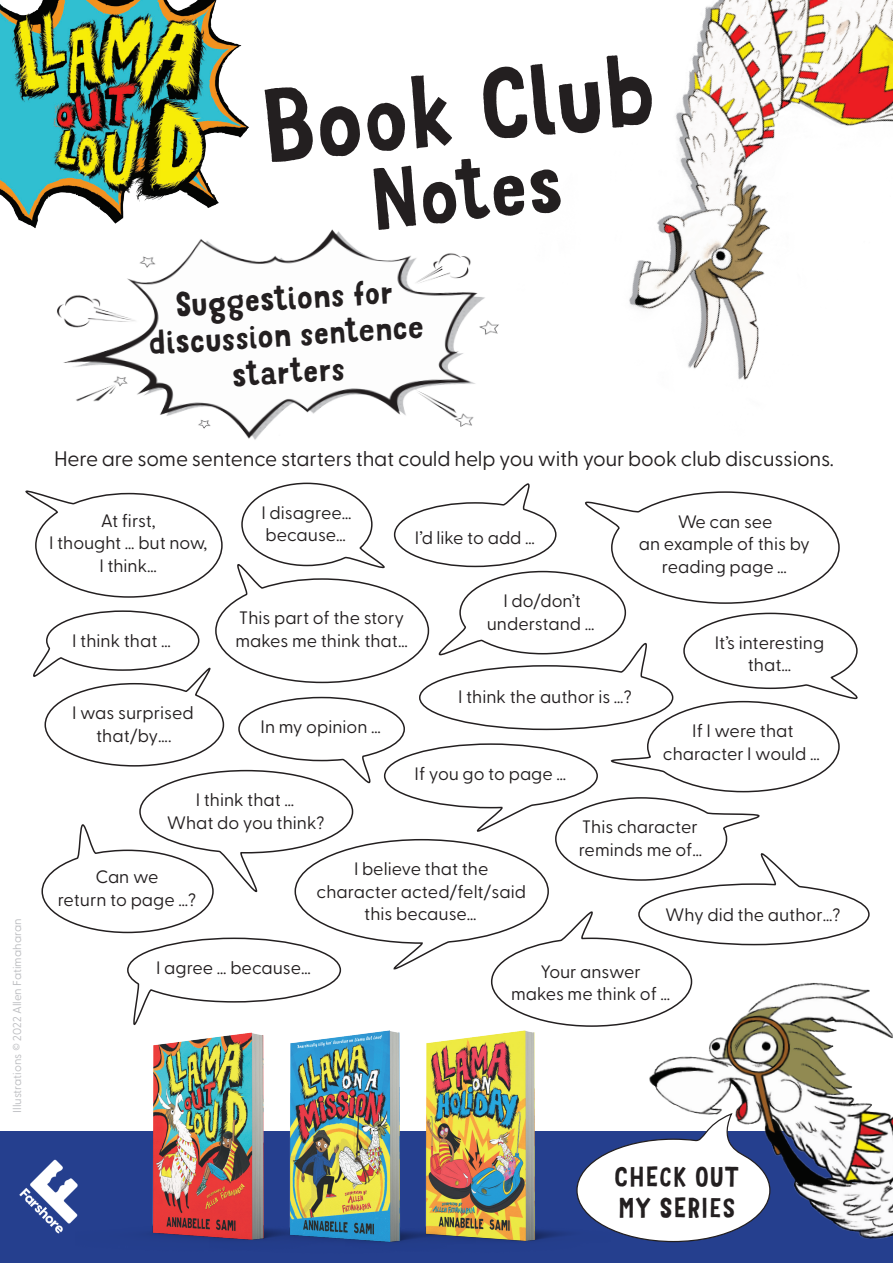
<style>
.page{position:relative;width:893px;height:1263px;background:#fff}
.page>*{position:absolute;margin:0;border:0;box-sizing:border-box;transform-origin:0 0}
.t1{font:99px "Mr Dodo";color:#231f20}
.t2{font:82.5px "Mr Dodo";color:#231f20}
.t3{font:33.45px/36.8px "Mr Dodo";color:#231f20;text-align:center}
.t4{font:27.15px/30.9px "Mr Dodo";color:#231f20}
.t5{font:21px "Greycliff CF";letter-spacing:-.01em;color:#231f20}
.t6{font:18px/22.5px "Greycliff CF";color:#231f20;text-align:center}
.t7{font:11.55px "Greycliff CF";color:#bcbdc0}
</style>
<div class="page">
<div style="left:0;top:1131px;width:893px;height:132px;background:#253f8e"></div>
<img style="left:475px;top:1030px;width:92px;height:212px">
<img style="left:152px;top:1038px;width:58px;height:201px">
<img style="left:210px;top:1030px;width:265px;height:213px">
<img style="left:649px;top:1012px;width:244px;height:227px">
<svg style="left:576px;top:1112px;width:195px;height:131px"></svg>
<img style="left:19px;top:1159px;width:59px;height:75px">
<img style="left:0;top:0;width:249px;height:195px">
<img style="left:1px;top:195px;width:308px;height:245px">
<svg style="left:25px;top:482px;width:845px;height:545px"></svg>
<img style="left:309px;top:0;width:584px;height:518px">
<p class="t7" style="left:8px;top:1113px;width:196px;rotate:-90deg">Illustrations © 2022 Allen Fatimaharan</p>
<h1 class="t1" style="left:255px;top:65px;width:400px;rotate:-5deg">Book Club</h1>
<h2 class="t2" style="left:365px;top:148px;width:195px;rotate:-5deg">Notes</h2>
<h3 class="t3" style="left:144px;top:290px;width:278px;rotate:-4deg">Suggestions for discussion sentence starters</h3>
<p class="t5" style="left:54px;top:442px;width:781px">Here are some sentence starters that could help you with your book club discussions.</p>
<p class="t6" style="left:49px;top:508px;width:160px">At first,<br>I thought … but now,<br>I think…</p>
<p class="t6" style="left:261px;top:500px;width:92px;text-align:left">I disagree… because…</p>
<p class="t6" style="left:239px;top:605px;width:167px">This part of the story</p>
<p class="t6" style="left:72px;top:628px;width:100px">I think that …</p>
<p class="t6" style="left:235px;top:628px;width:174px">makes me think that…</p>
<p class="t6" style="left:72px;top:700px;width:123px">I was surprised that/by….</p>
<p class="t6" style="left:261px;top:714px;width:122px">In my opinion …</p>
<p class="t6" style="left:167px;top:787px;width:159px">I think that …<br>What do you think?</p>
<p class="t6" style="left:415px;top:525px;width:122px">I’d like to add …</p>
<p class="t6" style="left:487px;top:588px;width:109px">I do/don’t understand …</p>
<p class="t6" style="left:458px;top:684px;width:175px">I think the author is …?</p>
<p class="t6" style="left:415px;top:761px;width:153px">If you go to page …</p>
<p class="t6" style="left:639px;top:509px;width:173px">We can see<br>an example of this by reading page …</p>
<p class="t6" style="left:715px;top:630px;width:111px">It’s interesting that…</p>
<p class="t6" style="left:663px;top:718px;width:158px">If I were that character I would …</p>
<p class="t6" style="left:579px;top:814px;width:125px;text-align:left">This character reminds me of…</p>
<p class="t6" style="left:58px;top:864px;width:140px">Can we<br>return to page …?</p>
<p class="t6" style="left:317px;top:856px;width:211px">I believe that the character acted/felt/said this because…</p>
<p class="t6" style="left:665px;top:902px;width:177px">Why did the author…?</p>
<p class="t6" style="left:156px;top:955px;width:156px">I agree … because…</p>
<p class="t6" style="left:511px;top:959px;width:161px">Your answer<br>makes me think of …</p>
<h3 class="t4" style="left:614px;top:1162px;width:127px">CHECK OUT<br>MY SERIES</h3>
</div>
